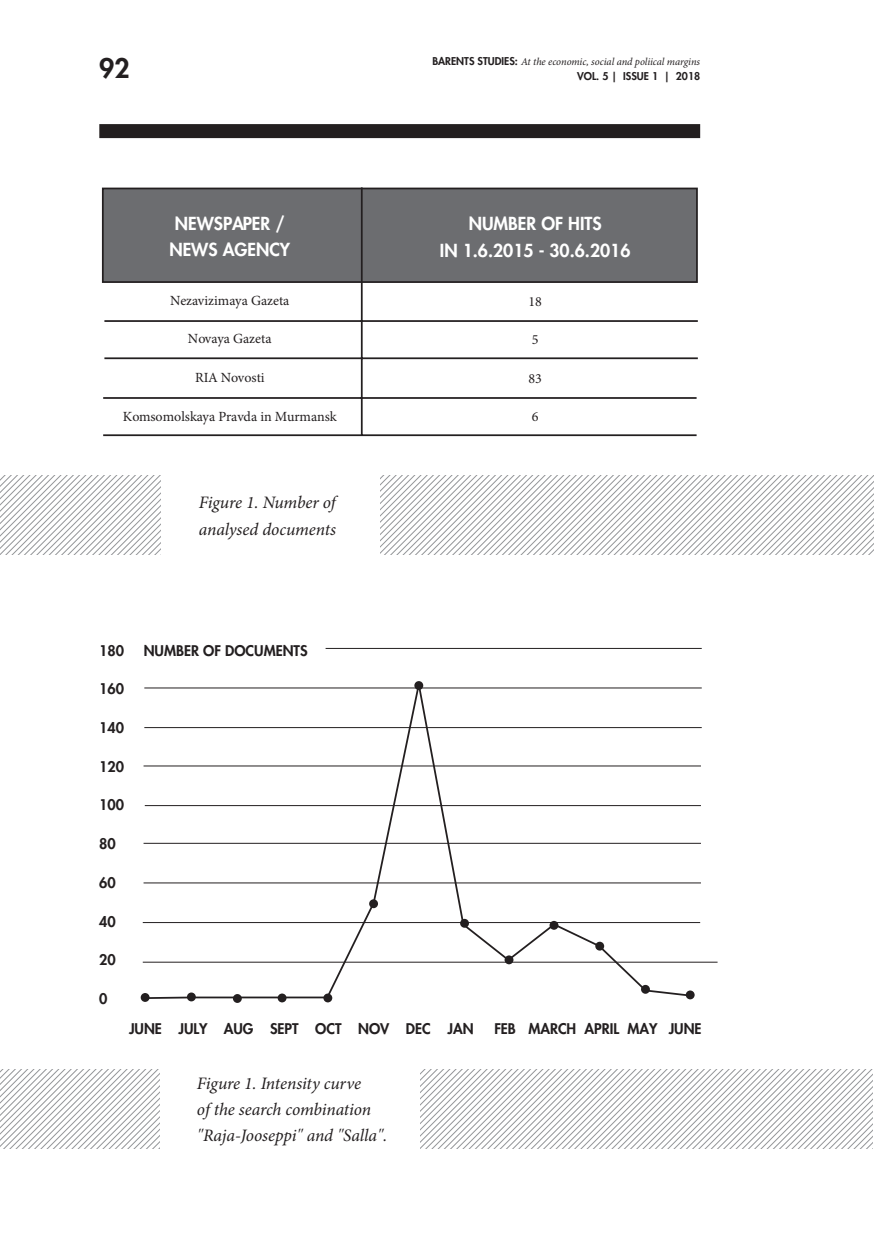
<style>
.page{position:relative;width:874px;height:1241px;background:#fff}
.page>*{position:absolute;margin:0;border:0;box-sizing:border-box;transform-origin:0 0}
.t1{font:800 26.25px "Futura Std";color:#231f20}
.t2{font:italic 17.5px/26.2px "Minion Pro";letter-spacing:-.01em;color:#231f20}
.t3{font:800 17.5px/26.2px "Futura Std";color:#fff;text-align:center}
.t4{font:800 14.35px "Futura Std";color:#231f20}
.t5{font:14px "Minion Pro";color:#231f20}
.t6{font:10.5px "Minion Pro It 3";letter-spacing:-.005em;color:#231f20}
.t7{font:10.5px "Futura Std Heavy 3";color:#231f20}
.s1{font-family:"Futura Std Heavy 3"}
</style>
<div class="page">
<div style="left:99px;top:124px;width:600px;height:14px;background:#231f20"></div>
<svg style="left:143px;top:681px;width:548px;height:318px"></svg>
<div style="left:141px;top:992px;width:8px;height:9px;background:#231f20;border-radius:50%"></div>
<svg style="left:233px;top:993px;width:9px;height:9px"></svg>
<div style="left:277px;top:993px;width:9px;height:9px;background:#231f20;border-radius:50%"></div>
<div style="left:323px;top:993px;width:9px;height:9px;background:#231f20;border-radius:50%"></div>
<div style="left:187px;top:992px;width:9px;height:9px;background:#231f20;border-radius:50%"></div>
<div style="left:369px;top:899px;width:9px;height:9px;background:#231f20;border-radius:50%"></div>
<div style="left:414px;top:681px;width:9px;height:9px;background:#231f20;border-radius:50%"></div>
<div style="left:460px;top:918px;width:9px;height:9px;background:#231f20;border-radius:50%"></div>
<div style="left:504px;top:955px;width:9px;height:9px;background:#231f20;border-radius:50%"></div>
<div style="left:549px;top:920px;width:9px;height:9px;background:#231f20;border-radius:50%"></div>
<div style="left:595px;top:941px;width:9px;height:9px;background:#231f20;border-radius:50%"></div>
<svg style="left:640px;top:984px;width:9px;height:9px"></svg>
<div style="left:685px;top:990px;width:9px;height:9px;background:#231f20;border-radius:50%"></div>
<hr style="left:143px;top:961px;width:574px;height:1px;background:#231f20">
<hr style="left:143px;top:922px;width:556px;height:1px;background:#231f20">
<hr style="left:143px;top:882px;width:557px;height:1px;background:#231f20">
<hr style="left:143px;top:842px;width:557px;height:1px;background:#231f20">
<hr style="left:145px;top:805px;width:555px;height:1px;background:#231f20">
<hr style="left:143px;top:765px;width:557px;height:1px;background:#231f20">
<hr style="left:144px;top:727px;width:557px;height:1px;background:#231f20">
<hr style="left:144px;top:687px;width:557px;height:1px;background:#231f20">
<hr style="left:325px;top:648px;width:376px;height:1px;background:#231f20">
<svg style="left:0;top:1069px;width:871px;height:78px"></svg>
<div style="left:160px;top:1042px;width:259px;height:132px;background:#fff"></div>
<div style="left:103px;top:188px;width:593px;height:94px;background:#6c6d70"></div>
<div style="left:102px;top:187px;width:595px;height:96px;border:2px solid #231f20"></div>
<hr style="left:361px;top:187px;width:1px;height:247px;background:#231f20">
<hr style="left:104px;top:320px;width:593px;height:2px;background:#231f20">
<hr style="left:104px;top:357px;width:593px;height:2px;background:#231f20">
<hr style="left:103px;top:397px;width:593px;height:2px;background:#231f20">
<hr style="left:103px;top:434px;width:593px;height:2px;background:#231f20">
<svg style="left:0;top:475px;width:873px;height:79px"></svg>
<div style="left:162px;top:449px;width:217px;height:131px;background:#fff"></div>
<h1 class="t1" style="left:99px;top:51px;width:32px">92</h1>
<p class="t6" style="left:432px;top:54px;width:269px"><span class="s1">BARENTS STUDIES:</span> At the economic, social and poliical margins</p>
<p class="t7" style="left:576px;top:70px;width:124px">VOL. 5 | ISSUE 1 | 2018</p>
<p class="t3" style="left:169px;top:210px;width:122px">NEWSPAPER /<br>NEWS AGENCY</p>
<p class="t5" style="left:170px;top:291px;width:121px">Nezavizimaya Gazeta</p>
<p class="t5" style="left:188px;top:329px;width:85px">Novaya Gazeta</p>
<p class="t5" style="left:195px;top:368px;width:71px">RIA Novosti</p>
<p class="t5" style="left:123px;top:406px;width:215px">Komsomolskaya Pravda in Murmansk</p>
<p class="t2" style="left:199px;top:489px;width:139px">Figure 1. Number of analysed documents</p>
<p class="t4" style="left:99px;top:641px;width:26px">180</p>
<p class="t4" style="left:99px;top:679px;width:26px">160</p>
<p class="t4" style="left:99px;top:718px;width:26px">140</p>
<p class="t4" style="left:99px;top:757px;width:26px">120</p>
<p class="t4" style="left:99px;top:796px;width:26px">100</p>
<p class="t4" style="left:99px;top:834px;width:18px">80</p>
<p class="t4" style="left:99px;top:873px;width:18px">60</p>
<p class="t4" style="left:99px;top:912px;width:18px">40</p>
<p class="t4" style="left:99px;top:950px;width:18px">20</p>
<p class="t4" style="left:99px;top:989px;width:10px">0</p>
<p class="t4" style="left:144px;top:641px;width:165px">NUMBER OF DOCUMENTS</p>
<p class="t3" style="left:439px;top:211px;width:192px">NUMBER OF HITS<br>IN 1.6.2015 - 30.6.2016</p>
<p class="t5" style="left:528px;top:292px;width:15px">18</p>
<p class="t5" style="left:531px;top:330px;width:8px">5</p>
<p class="t5" style="left:528px;top:369px;width:15px">83</p>
<p class="t5" style="left:531px;top:407px;width:8px">6</p>
<p class="t4" style="left:129px;top:1019px;width:346px">JUNE JULY AUG SEPT OCT NOV DEC JAN</p>
<p class="t4" style="left:494px;top:1019px;width:209px">FEB MARCH APRIL MAY JUNE</p>
<p class="t2" style="left:197px;top:1069px;width:191px">Figure 1. Intensity curve<br>of the search combination "Raja-Jooseppi" and "Salla".</p>
</div>
